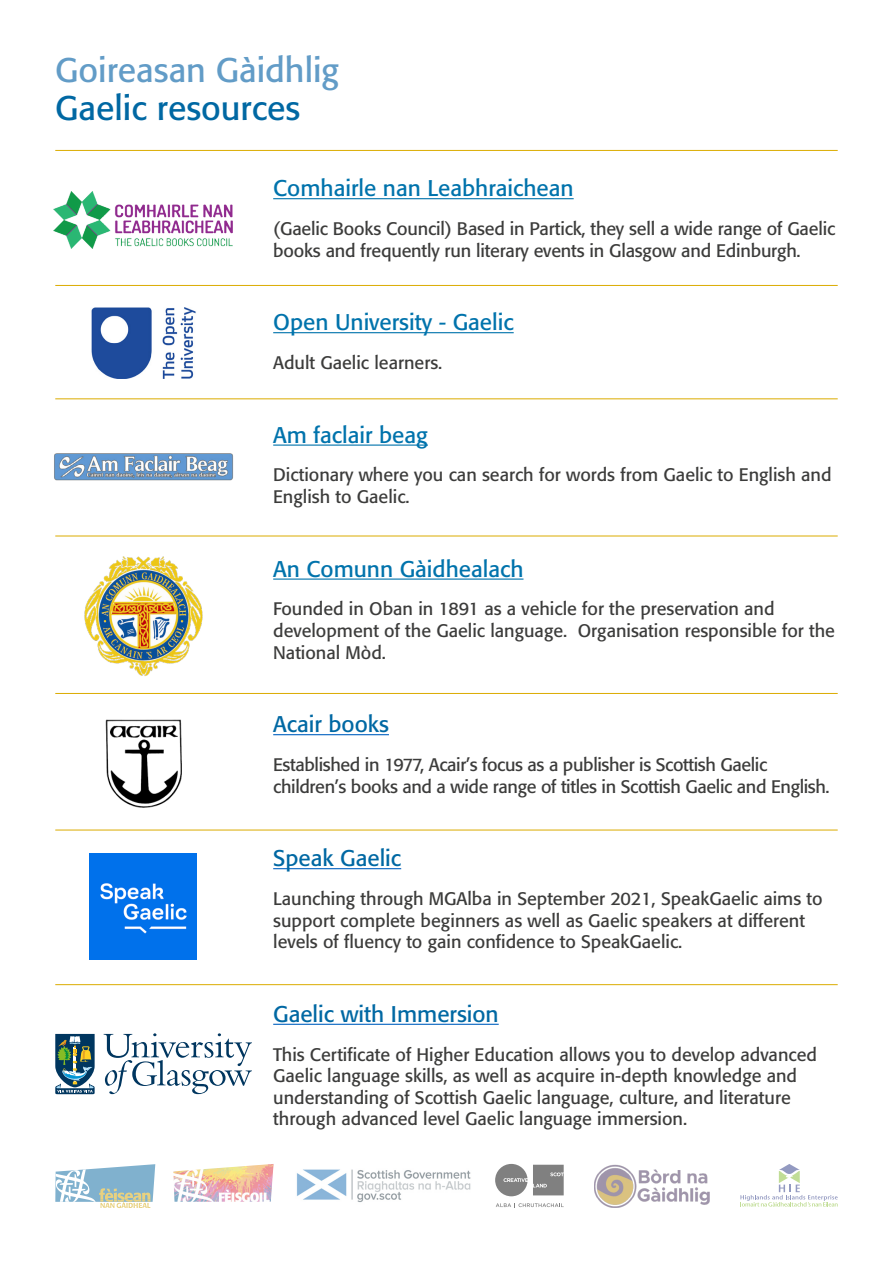
<style>
.page{position:relative;width:893px;height:1263px;background:#fff}
.page>*{position:absolute;margin:0;border:0;box-sizing:border-box;transform-origin:0 0}
.t1{font:33.75px "Formata";color:#629cc7}
.t2{font:33.75px "Formata";color:#0068a3}
.t3{font:22.5px "Formata";color:#0073ac}
.t4{font:22.5px "Formata";color:#0068a3}
.t5{font:18px/21.6px "Formata";color:#3c3c3b}
.t6{font:18px/21.6px "Formata";letter-spacing:-.02em;color:#3c3c3b}
</style>
<div class="page">
<svg style="left:55px;top:1164px;width:100px;height:44px"></svg>
<img style="left:173px;top:1164px;width:101px;height:38px">
<img style="left:594px;top:1164px;width:116px;height:44px">
<svg style="left:740px;top:1164px;width:98px;height:42px"></svg>
<svg style="left:495px;top:1164px;width:69px;height:32px"></svg>
<svg style="left:496px;top:1203px;width:68px;height:5px"></svg>
<img style="left:296px;top:1169px;width:175px;height:33px">
<hr style="left:55px;top:536px;width:783px;height:1px;background:#dbac00">
<hr style="left:55px;top:693px;width:783px;height:1px;background:#dbac00">
<hr style="left:55px;top:830px;width:783px;height:1px;background:#dbac00">
<hr style="left:55px;top:984px;width:783px;height:1px;background:#dbac00">
<hr style="left:273px;top:198px;width:301px;height:1px;background:#0073ac">
<hr style="left:273px;top:332px;width:241px;height:1px;background:#0073ac">
<hr style="left:273px;top:444px;width:155px;height:2px;background:#0073ac">
<hr style="left:273px;top:578px;width:250px;height:2px;background:#0073ac">
<hr style="left:273px;top:734px;width:116px;height:1px;background:#0563c1">
<hr style="left:273px;top:868px;width:128px;height:1px;background:#0563c1">
<hr style="left:273px;top:1024px;width:226px;height:1px;background:#0563c1">
<img style="left:84px;top:556px;width:119px;height:120px">
<img style="left:105px;top:719px;width:77px;height:89px">
<img style="left:90px;top:853px;width:106px;height:106px">
<img style="left:91px;top:308px;width:105px;height:70px">
<img style="left:54px;top:453px;width:179px;height:28px">
<hr style="left:55px;top:399px;width:783px;height:1px;background:#dbac00">
<hr style="left:55px;top:285px;width:783px;height:1px;background:#dbac00">
<hr style="left:55px;top:150px;width:783px;height:1px;background:#dbac00">
<img style="left:53px;top:192px;width:180px;height:56px">
<svg style="left:104px;top:1033px;width:148px;height:61px"></svg>
<svg style="left:55px;top:1034px;width:40px;height:60px;background:#51787e"></svg>
<h1 class="t1" style="left:55px;top:50px;width:285px">Goireasan Gàidhlig</h1>
<h1 class="t2" style="left:55px;top:88px;width:247px">Gaelic resources</h1>
<p class="t3" style="left:273px;top:175px;width:302px">Comhairle nan Leabhraichean</p>
<p class="t5" style="left:273px;top:218px;width:563px">(Gaelic Books Council) Based in Partick, they sell a wide range of Gaelic books and frequently run literary events in Glasgow and Edinburgh.</p>
<p class="t3" style="left:273px;top:309px;width:242px">Open University - Gaelic</p>
<p class="t5" style="left:273px;top:352px;width:171px">Adult Gaelic learners.</p>
<p class="t3" style="left:273px;top:421px;width:156px">Am faclair beag</p>
<p class="t5" style="left:273px;top:464px;width:560px">Dictionary where you can search for words from Gaelic to English and<br>English to Gaelic.</p>
<p class="t3" style="left:273px;top:555px;width:252px">An Comunn Gàidhealach</p>
<p class="t5" style="left:273px;top:598px;width:563px">Founded in Oban in 1891 as a vehicle for the preservation and development of the Gaelic language. Organisation responsible for the<br>National Mòd.</p>
<p class="t4" style="left:273px;top:711px;width:117px">Acair books</p>
<p class="t6" style="left:273px;top:754px;width:558px">Established in 1977, Acair’s focus as a publisher is Scottish Gaelic children’s books and a wide range of titles in Scottish Gaelic and English.</p>
<p class="t4" style="left:273px;top:845px;width:130px">Speak Gaelic</p>
<p class="t5" style="left:273px;top:888px;width:551px">Launching through MGAlba in September 2021, SpeakGaelic aims to support complete beginners as well as Gaelic speakers at different levels of fluency to gain confidence to SpeakGaelic.</p>
<p class="t4" style="left:273px;top:1000px;width:227px">Gaelic with Immersion</p>
<p class="t5" style="left:273px;top:1043px;width:545px">This Certificate of Higher Education allows you to develop advanced Gaelic language skills, as well as acquire in-depth knowledge and understanding of Scottish Gaelic language, culture, and literature through advanced level Gaelic language immersion.</p>
</div>
